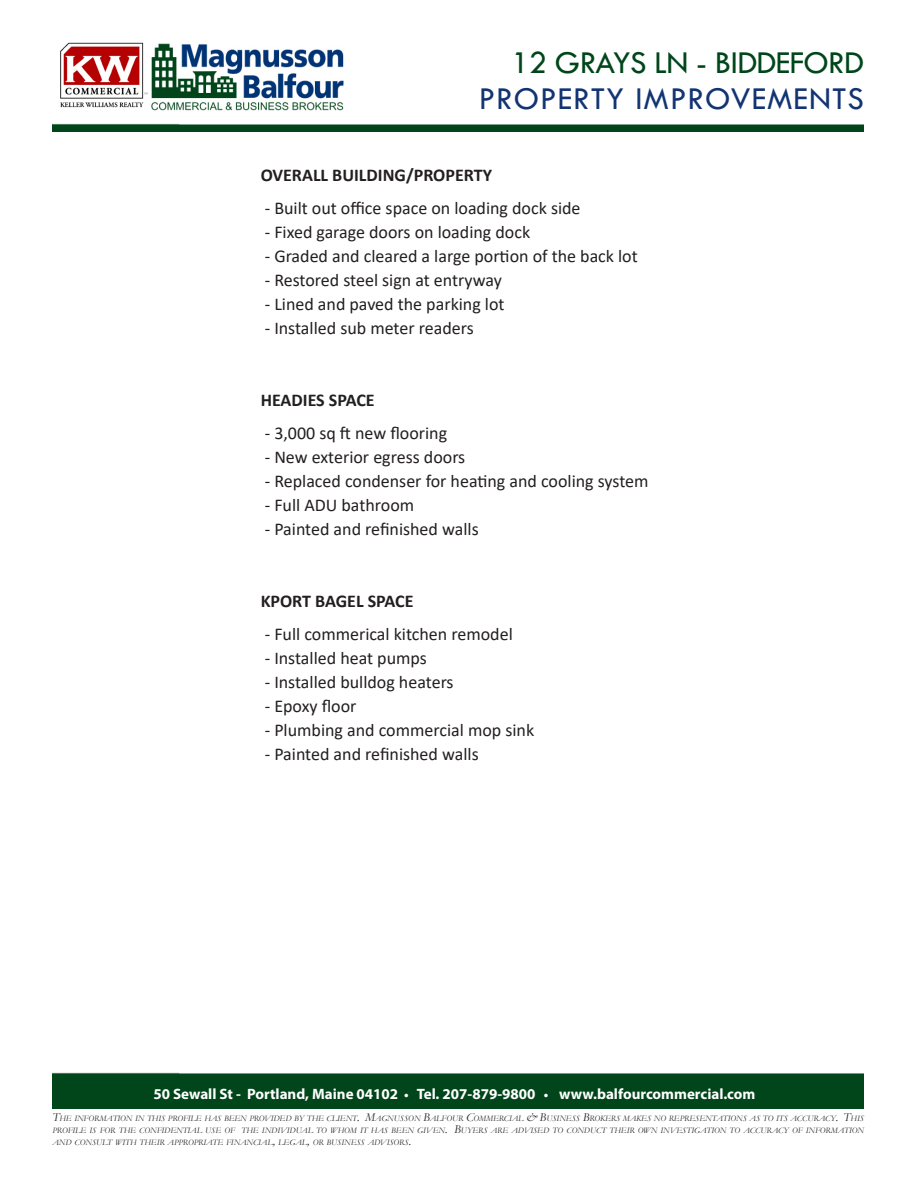
<style>
.page{position:relative;width:918px;height:1188px;background:#fff}
.page>*{position:absolute;margin:0;border:0;box-sizing:border-box;transform-origin:0 0}
.t1{font:33px "Tw Cen";letter-spacing:.03em;color:#133473}
.t2{font:33px "Tw Cen";letter-spacing:-.02em;color:#00461a}
.t3{font:18px "Calibri";color:#231f20}
.t4{font:700 18px "Calibri";color:#231f20}
.t5{font:700 15px "Myriad Pro";color:#fff}
.t6{font:italic 8.4px/12px "Garamond";color:#231f20;text-align:justify}
.s1{font-size:13.5px}
.s2{font-size:12px}
</style>
<div class="page">
<img style="left:60px;top:42px;width:88px;height:66px">
<img style="left:151px;top:43px;width:193px;height:68px">
<img style="left:52px;top:123px;width:812px;height:9px">
<div style="left:52px;top:1072px;width:812px;height:36px;background:#01461a"></div>
<p class="t2" style="left:511px;top:43px;width:354px">12 GRAYS LN - BIDDEFORD</p>
<p class="t1" style="left:479px;top:79px;width:387px">PROPERTY IMPROVEMENTS</p>
<p class="t4" style="left:261px;top:162px;width:233px">OVERALL BUILDING/PROPERTY</p>
<p class="t3" style="left:265px;top:195px;width:317px">- Built out office space on loading dock side</p>
<p class="t3" style="left:265px;top:219px;width:267px">- Fixed garage doors on loading dock</p>
<p class="t3" style="left:265px;top:243px;width:375px">- Graded and cleared a large portion of the back lot</p>
<p class="t3" style="left:265px;top:267px;width:239px">- Restored steel sign at entryway</p>
<p class="t3" style="left:265px;top:291px;width:241px">- Lined and paved the parking lot</p>
<p class="t3" style="left:265px;top:315px;width:211px">- Installed sub meter readers</p>
<p class="t4" style="left:261px;top:387px;width:116px">HEADIES SPACE</p>
<p class="t3" style="left:265px;top:420px;width:184px">- 3,000 sq ft new flooring</p>
<p class="t3" style="left:265px;top:444px;width:202px">- New exterior egress doors</p>
<p class="t3" style="left:265px;top:468px;width:385px">- Replaced condenser for heating and cooling system</p>
<p class="t3" style="left:265px;top:492px;width:151px">- Full ADU bathroom</p>
<p class="t3" style="left:265px;top:516px;width:215px">- Painted and refinished walls</p>
<p class="t4" style="left:261px;top:588px;width:154px">KPORT BAGEL SPACE</p>
<p class="t3" style="left:265px;top:621px;width:250px">- Full commerical kitchen remodel</p>
<p class="t3" style="left:265px;top:645px;width:164px">- Installed heat pumps</p>
<p class="t3" style="left:265px;top:669px;width:190px">- Installed bulldog heaters</p>
<p class="t3" style="left:265px;top:693px;width:93px">- Epoxy floor</p>
<p class="t3" style="left:265px;top:717px;width:271px">- Plumbing and commercial mop sink</p>
<p class="t3" style="left:265px;top:741px;width:215px">- Painted and refinished walls</p>
<p class="t5" style="left:153px;top:1084px;width:604px">50 Sewall St - Portland, Maine 04102 <span class="s1">•</span> Tel. 207-879-9800 <span class="s1">•</span> www.balfourcommercial.com</p>
<p class="t6" style="left:52px;top:1112px;width:813px"><span class="s2">T</span>HE INFORMATION IN THIS PROFILE HAS BEEN PROVIDED BY THE CLIENT<span class="s2">. M</span>AGNUSSON <span class="s2">B</span>ALFOUR <span class="s2">C</span>OMMERCIAL <span class="s2">&amp; B</span>USINESS <span class="s2">B</span>ROKERS MAKES NO REPRESENTATIONS AS TO ITS ACCURACY<span class="s2">. T</span>HIS PROFILE IS FOR THE CONFIDENTIAL USE OF THE INDIVIDUAL TO WHOM IT HAS BEEN GIVEN<span class="s2">. B</span>UYERS ARE ADVISED TO CONDUCT THEIR OWN INVESTIGATION TO ACCURACY OF INFORMATION AND CONSULT WITH THEIR APPROPRIATE FINANCIAL<span class="s2">,</span> LEGAL<span class="s2">,</span> OR BUSINESS ADVISORS<span class="s2">.</span></p>
</div>
